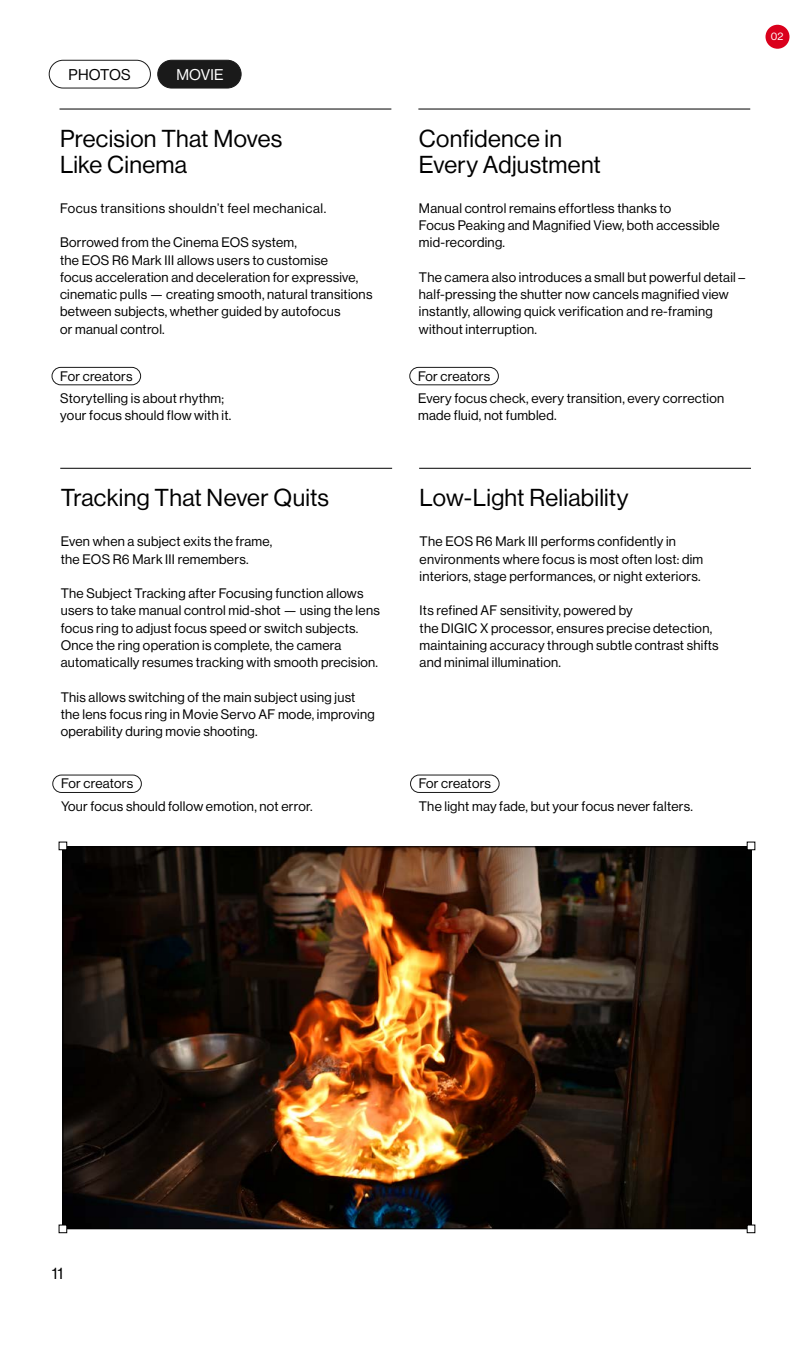
<style>
.page{position:relative;width:810px;height:1350px;background:#fff}
.page>*{position:absolute;margin:0;border:0;box-sizing:border-box;transform-origin:0 0}
.t1{font:24px/26.2px "N Haas Grotesk DS Pro 55 Rg";letter-spacing:.01em;color:#000}
.t2{font:16.35px "N Haas Grotesk DS Pro 55 Rg";color:#000}
.t3{font:15.23px "N Haas Grotesk DS Pro 55 Rg";letter-spacing:.015em;color:#000}
.t4{font:15.23px "N Haas Grotesk DS Pro 55 Rg";letter-spacing:.015em;color:#fff}
.t5{font:13.5px/17.2px "N Haas Grotesk DS Pro 55 Rg";letter-spacing:.02em;color:#000}
.t6{font:13.5px "N Haas Grotesk DS Pro 55 Rg";letter-spacing:.04em;color:#000}
.t7{font:10.65px "N Haas Grotesk DS Pro 55 Rg";color:#fff}
</style>
<div class="page">
<div style="left:49px;top:60px;width:102px;height:28px;border:1px solid #1a1a1a;border-radius:14px"></div>
<div style="left:158px;top:60px;width:83px;height:28px;background:#1a1a1a;border-radius:14px"></div>
<div style="left:157px;top:60px;width:84px;height:28px;border:1px solid #1a1a1a;border-radius:14px"></div>
<div style="left:766px;top:25px;width:24px;height:24px;background:#da001c;border-radius:50%"></div>
<hr style="left:60px;top:109px;width:331px;height:1px;background:#000">
<hr style="left:418px;top:109px;width:332px;height:1px;background:#000">
<div style="left:52px;top:367px;width:89px;height:18px;border:1px solid #1a1a1a;border-radius:9px"></div>
<div style="left:410px;top:367px;width:89px;height:18px;border:1px solid #1a1a1a;border-radius:9px"></div>
<hr style="left:60px;top:468px;width:332px;height:1px;background:#000">
<hr style="left:419px;top:468px;width:332px;height:1px;background:#000">
<div style="left:52px;top:775px;width:90px;height:18px;border:1px solid #1a1a1a;border-radius:9px"></div>
<div style="left:410px;top:775px;width:89px;height:18px;border:1px solid #1a1a1a;border-radius:9px"></div>
<img style="left:65px;top:849px;width:684px;height:378px">
<div style="left:59px;top:1225px;width:8px;height:8px;border:1px solid #000"></div>
<div style="left:747px;top:1225px;width:8px;height:8px;border:1px solid #000"></div>
<p class="t3" style="left:69px;top:66px;width:64px">PHOTOS</p>
<p class="t4" style="left:176px;top:66px;width:49px">MOVIE</p>
<h1 class="t1" style="left:60px;top:125px;width:224px">Precision That Moves<br>Like Cinema</h1>
<p class="t6" style="left:60px;top:201px;width:268px">Focus transitions shouldn’t feel mechanical.</p>
<p class="t5" style="left:60px;top:234px;width:314px">Borrowed from the Cinema EOS system,<br>the EOS R6 Mark III allows users to customise<br>focus acceleration and deceleration for expressive, cinematic pulls — creating smooth, natural transitions between subjects, whether guided by autofocus<br>or manual control.</p>
<p class="t5" style="left:60px;top:365px;width:165px;line-height:22.5px">For creators<br>Storytelling is about rhythm;</p>
<p class="t5" style="left:60px;top:407px;width:173px">your focus should flow with it.</p>
<p class="t7" style="left:771px;top:31px;width:14px">02</p>
<h1 class="t1" style="left:419px;top:125px;width:184px">Confidence in<br>Every Adjustment</h1>
<p class="t5" style="left:419px;top:200px;width:302px">Manual control remains effortless thanks to<br>Focus Peaking and Magnified View, both accessible mid-recording.</p>
<p class="t5" style="left:419px;top:269px;width:328px">The camera also introduces a small but powerful detail – half-pressing the shutter now cancels magnified view instantly, allowing quick verification and re-framing without interruption.</p>
<p class="t5" style="left:418px;top:365px;width:308px;line-height:22.5px">For creators<br>Every focus check, every transition, every correction</p>
<p class="t5" style="left:418px;top:407px;width:140px">made fluid, not fumbled.</p>
<h1 class="t1" style="left:61px;top:485px;width:270px">Tracking That Never Quits</h1>
<p class="t5" style="left:61px;top:533px;width:213px">Even when a subject exits the frame, the EOS R6 Mark III remembers.</p>
<p class="t5" style="left:61px;top:585px;width:321px">The Subject Tracking after Focusing function allows users to take manual control mid-shot — using the lens focus ring to adjust focus speed or switch subjects.<br>Once the ring operation is complete, the camera automatically resumes tracking with smooth precision.</p>
<p class="t5" style="left:61px;top:688px;width:316px">This allows switching of the main subject using just the lens focus ring in Movie Servo AF mode, improving operability during movie shooting.</p>
<h1 class="t1" style="left:420px;top:485px;width:210px">Low-Light Reliability</h1>
<p class="t5" style="left:420px;top:533px;width:285px">The EOS R6 Mark III performs confidently in environments where focus is most often lost: dim interiors, stage performances, or night exteriors.</p>
<p class="t5" style="left:420px;top:602px;width:301px">Its refined AF sensitivity, powered by<br>the DIGIC X processor, ensures precise detection, maintaining accuracy through subtle contrast shifts and minimal illumination.</p>
<p class="t5" style="left:61px;top:772px;width:253px;line-height:22.5px">For creators<br>Your focus should follow emotion, not error.</p>
<p class="t5" style="left:419px;top:772px;width:276px;line-height:22.5px">For creators<br>The light may fade, but your focus never falters.</p>
<p class="t2" style="left:52px;top:1264px;width:13px">11</p>
</div>
